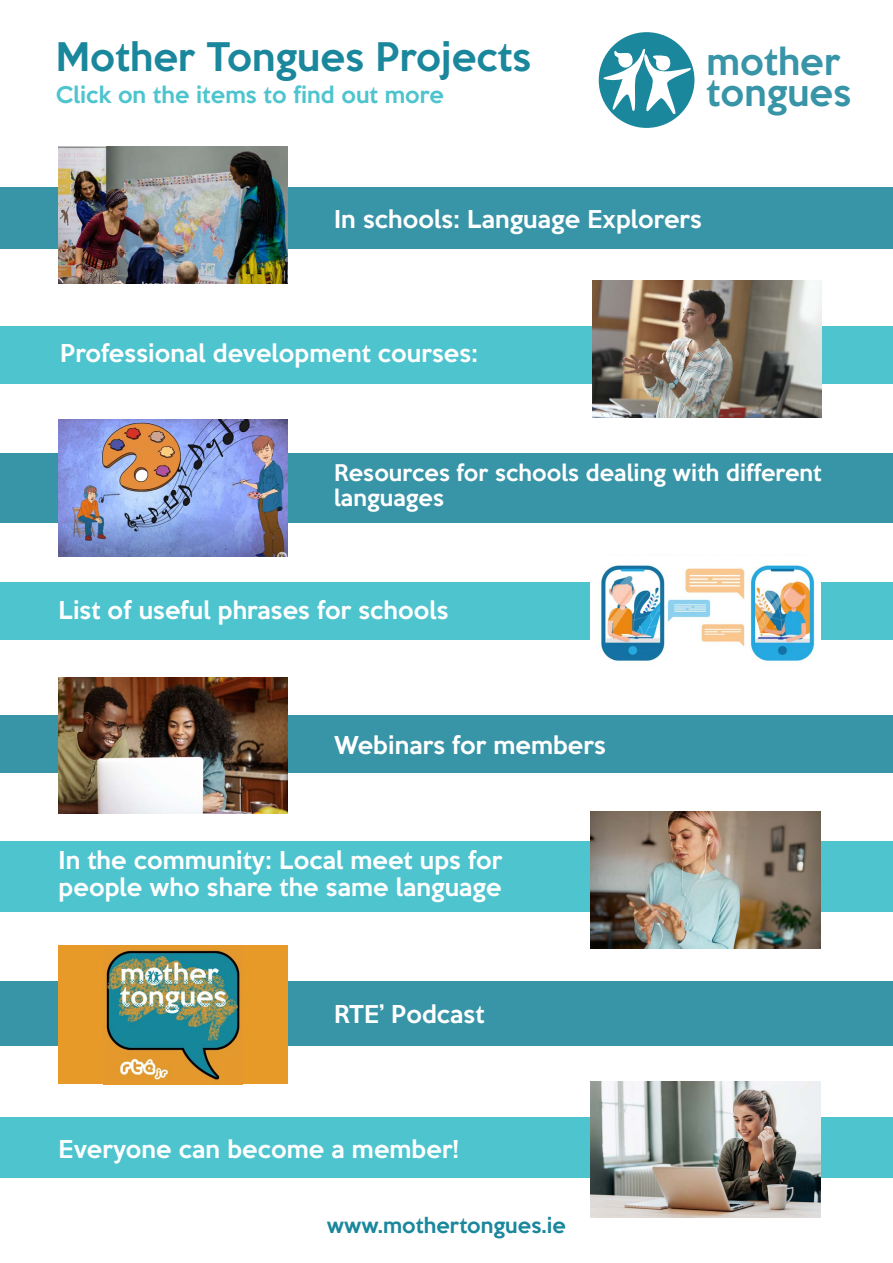
<style>
.page{position:relative;width:893px;height:1263px;background:#fff}
.page>*{position:absolute;margin:0;border:0;box-sizing:border-box;transform-origin:0 0}
.t1{font:500 36px "Keep Calm";color:#1a879c}
.t2{font:500 34.35px/30.8px "Keep Calm";color:#3894a7}
.t3{font:500 22.5px/27px "Keep Calm";color:#fff}
.t4{font:500 21px/25.2px "Keep Calm";color:#fff}
.t5{font:500 21px "Keep Calm";color:#4dc4ce}
.t6{font:500 19.5px "Keep Calm";color:#1a879c}
</style>
<div class="page">
<div style="left:599px;top:32px;width:95px;height:96px;background:#1a879c;border-radius:50%"></div>
<svg style="left:602px;top:48px;width:89px;height:66px"></svg>
<div style="left:0;top:187px;width:893px;height:61px;background:#3894a7"></div>
<div style="left:0;top:326px;width:893px;height:58px;background:#4dc4ce"></div>
<div style="left:0;top:453px;width:893px;height:70px;background:#3894a7"></div>
<div style="left:0;top:582px;width:893px;height:57px;background:#4dc4ce"></div>
<div style="left:0;top:715px;width:893px;height:58px;background:#3894a7"></div>
<div style="left:0;top:841px;width:893px;height:70px;background:#4dc4ce"></div>
<div style="left:0;top:981px;width:893px;height:65px;background:#3894a7"></div>
<div style="left:0;top:1117px;width:893px;height:61px;background:#4dc4ce"></div>
<img style="left:59px;top:147px;width:229px;height:136px">
<img style="left:592px;top:281px;width:230px;height:136px">
<img style="left:59px;top:419px;width:229px;height:137px">
<img style="left:59px;top:677px;width:229px;height:137px">
<div style="left:59px;top:945px;width:229px;height:139px;background:#e79a27"></div>
<img style="left:591px;top:565px;width:229px;height:96px">
<img style="left:591px;top:812px;width:229px;height:136px">
<img style="left:591px;top:1081px;width:229px;height:137px">
<img style="left:106px;top:950px;width:135px;height:134px">
<h1 class="t1" style="left:56px;top:28px;width:477px">Mother Tongues Projects</h1>
<p class="t5" style="left:56px;top:78px;width:390px">Click on the items to find out more</p>
<h2 class="t2" style="left:706px;top:44px;width:146px">mother tongues</h2>
<p class="t3" style="left:334px;top:204px;width:369px">In schools: Language Explorers</p>
<p class="t3" style="left:60px;top:338px;width:420px">Professional development courses:</p>
<p class="t4" style="left:334px;top:459px;width:489px">Resources for schools dealing with different languages</p>
<p class="t3" style="left:59px;top:595px;width:391px">List of useful phrases for schools</p>
<p class="t3" style="left:334px;top:730px;width:273px">Webinars for members</p>
<p class="t3" style="left:59px;top:845px;width:445px">In the community: Local meet ups for people who share the same language</p>
<p class="t3" style="left:334px;top:1000px;width:152px">RTE’ Podcast</p>
<p class="t3" style="left:59px;top:1134px;width:402px">Everyone can become a member!</p>
<p class="t6" style="left:327px;top:1210px;width:241px">www.mothertongues.ie</p>
</div>
